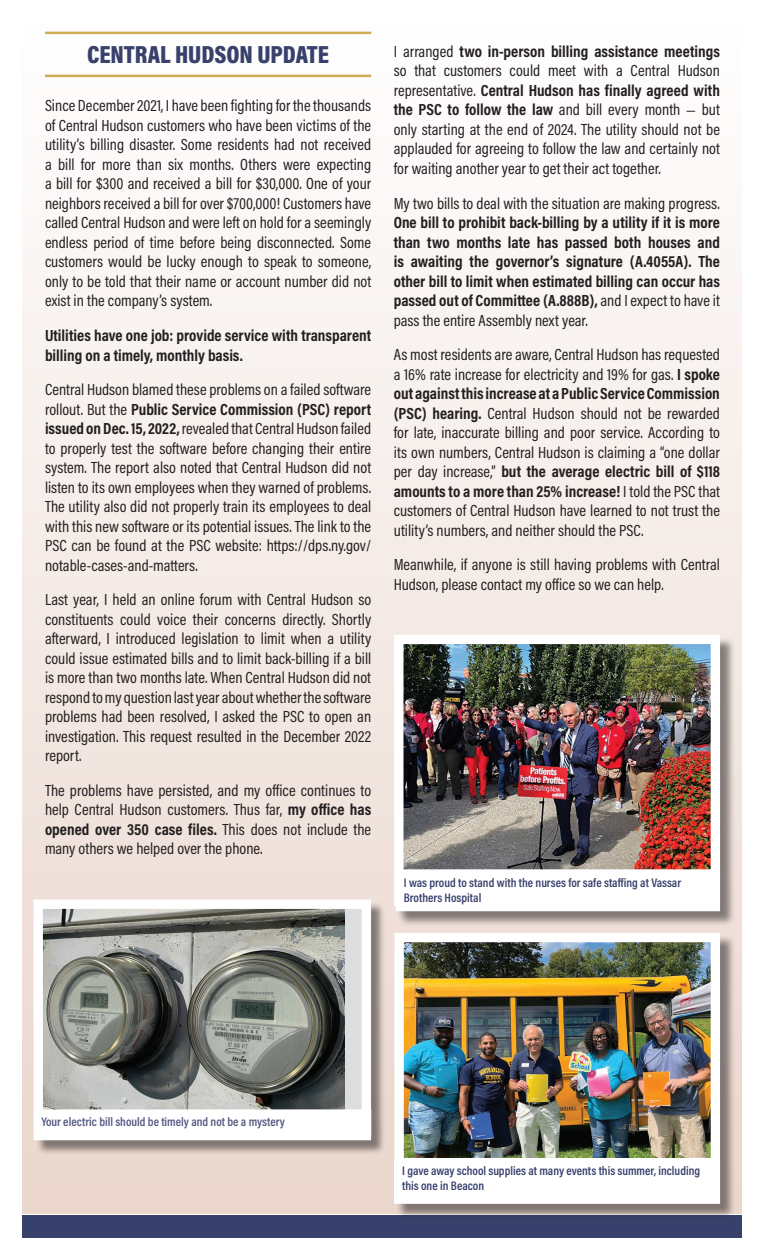
<style>
.page{position:relative;width:765px;height:1260px;background:#fff}
.page>*{position:absolute;margin:0;border:0;box-sizing:border-box;transform-origin:0 0}
.Body_HeadingA{font:900 25px "Acumin Pro Cond";letter-spacing:-.005em;color:#38406c}
.t1{font:16.25px/19.5px "Acumin Pro Cond";color:#231f20;text-align:justify}
.t2{font:700 16.25px/19.5px "Acumin Pro Cond";color:#231f20}
.t3{font:600 12.5px/15px "Acumin Pro Cond";color:#38406c}
.t4{font:600 12.5px "Acumin Pro Cond";color:#545a83}
.s1{font-weight:700}
.s2{font-size:14.5px}
.s3{font-weight:400}
</style>
<div class="page">
<div style="left:22px;top:22px;width:720px;height:1192px;background:linear-gradient(to bottom,#fefefe,#ead6cc)"></div>
<div style="left:22px;top:1215px;width:720px;height:23px;background:#38406c"></div>
<hr style="left:45px;top:32px;width:326px;height:2px;background:#ccad56">
<hr style="left:45px;top:75px;width:326px;height:2px;background:#ccad56">
<div style="left:35px;top:901px;width:351px;height:254px;background:#231f20;opacity:.53"></div>
<div style="left:38px;top:904px;width:328px;height:232px;background:#dcdddf"></div>
<img style="left:44px;top:910px;width:301px;height:199px">
<div style="left:34px;top:900px;width:337px;height:240px;border:9px solid #fff"></div>
<div style="left:35px;top:1110px;width:335px;height:26px;background:#fff"></div>
<div style="left:34px;top:1109px;width:337px;height:28px;border:2px solid #fff"></div>
<div style="left:396px;top:637px;width:340px;height:290px;background:#231f20;opacity:.53"></div>
<img style="left:404px;top:645px;width:306px;height:224px">
<div style="left:397px;top:870px;width:322px;height:40px;background:#fff"></div>
<div style="left:396px;top:869px;width:324px;height:42px;border:2px solid #fff"></div>
<div style="left:396px;top:935px;width:340px;height:284px;background:#231f20;opacity:.53"></div>
<img style="left:404px;top:943px;width:306px;height:215px">
<div style="left:394px;top:933px;width:326px;height:271px;border:9px solid #fff"></div>
<div style="left:395px;top:1159px;width:324px;height:44px;background:#fff"></div>
<p class="Body_HeadingA" style="left:87px;top:38px;width:243px">CENTRAL HUDSON UPDATE</p>
<p class="t1" style="left:45px;top:96px;width:328px">Since December 2021, I have been fighting for the thousands of Central Hudson customers who have been victims of the utility’s billing disaster. Some residents had not received a bill for more than six months. Others were expecting a bill for $300 and received a bill for $30,000. One of your neighbors received a bill for over $700,000! Customers have called Central Hudson and were left on hold for a seemingly endless period of time before being disconnected. Some customers would be lucky enough to speak to someone, only to be told that their name or account number did not exist in the company’s system.</p>
<p class="t2" style="left:45px;top:325px;width:328px">Utilities have one job: provide service with transparent billing on a timely, monthly basis.</p>
<p class="t1" style="left:45px;top:379px;width:328px">Central Hudson blamed these problems on a failed software rollout. But the <span class="s1">Public Service Commission (PSC) report issued on Dec. 15, 2022,</span> revealed that Central Hudson failed to properly test the software before changing their entire system. The report also noted that Central Hudson did not listen to its own employees when they warned of problems.<br>The utility also did not properly train its employees to deal with this new software or its potential issues. The link to the PSC can be found at the PSC website: https://dps.ny.gov/ notable-cases-and-matters.</p>
<p class="t1" style="left:45px;top:590px;width:328px">Last year, I held an online forum with Central Hudson so constituents could voice their concerns directly. Shortly afterward, I introduced legislation to limit when a utility could issue estimated bills and to limit back-billing if a bill is more than two months late. When Central Hudson did not respond to my question last year about whether the software problems had been resolved, I asked the PSC to open an investigation. This request resulted in the December 2022 report.</p>
<p class="t1" style="left:45px;top:780px;width:328px">The problems have persisted, and my office continues to help Central Hudson customers. Thus far, <span class="s1">my office has opened over 350 case files.</span> This does not include the many others we helped over the phone.</p>
<p class="t1" style="left:394px;top:41px;width:328px">I arranged <span class="s1">two in-person billing assistance meetings </span>so that customers could meet with a Central Hudson representative. <span class="s1">Central Hudson has finally agreed with the PSC to follow the law</span> and bill every month <span class="s2">—</span> but only starting at the end of 2024. The utility should not be applauded for agreeing to follow the law and certainly not for waiting another year to get their act together.</p>
<p class="t2" style="left:394px;top:193px;width:328px;text-align:justify"><span class="s3">My two bills to deal with the situation are making progress.<br></span>One bill to prohibit back-billing by a utility if it is more than two months late has passed both houses and is awaiting the governor’s signature (A.4055A). The other bill to limit when estimated billing can occur has passed out of Committee (A.888B), <span class="s3">and I expect to have it pass the entire Assembly next year.</span></p>
<p class="t1" style="left:394px;top:344px;width:328px">As most residents are aware, Central Hudson has requested a 16% rate increase for electricity and 19% for gas. <span class="s1">I spoke out against this increase at a Public Service Commission (PSC) hearing.</span> Central Hudson should not be rewarded for late, inaccurate billing and poor service. According to its own numbers, Central Hudson is claiming a “one dollar per day increase,” <span class="s1">but the average electric bill of $118 amounts to a more than 25% increase!</span> I told the PSC that customers of Central Hudson have learned to not trust the utility’s numbers, and neither should the PSC.</p>
<p class="t1" style="left:394px;top:555px;width:328px">Meanwhile, if anyone is still having problems with Central<br>Hudson, please contact my office so we can help.</p>
<p class="t3" style="left:404px;top:875px;width:279px">I was proud to stand with the nurses for safe staffing at Vassar<br>Brothers Hospital</p>
<p class="t4" style="left:41px;top:1114px;width:245px">Your electric bill should be timely and not be a mystery</p>
<p class="t3" style="left:402px;top:1163px;width:299px">I gave away school supplies at many events this summer, including this one in Beacon</p>
</div>
